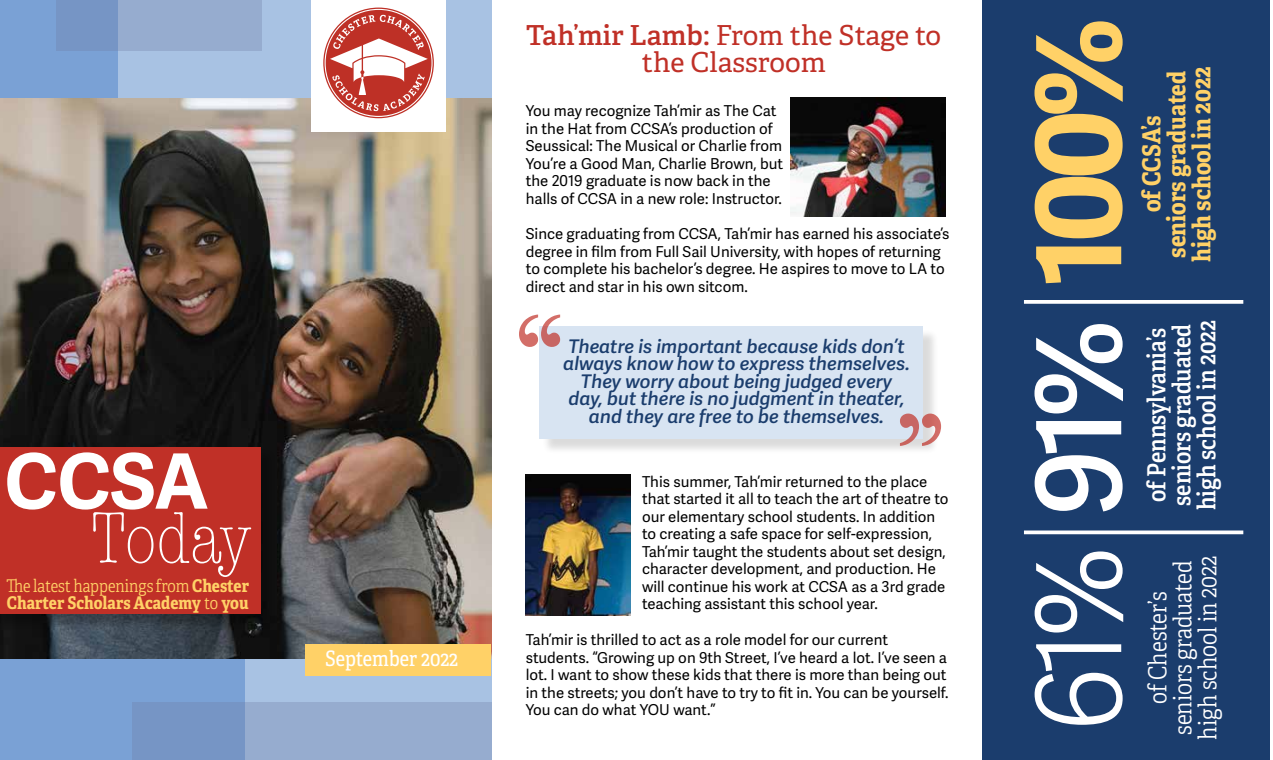
<style>
.page{position:relative;width:1273px;height:760px;background:#fff}
.page>*{position:absolute;margin:0;border:0;box-sizing:border-box;transform-origin:0 0}
.t1{font:125px "Lao MN";color:#c03027}
.t2{font:700 117.5px "Adelle Sans";color:#ffd167}
.t3{font:700 76.25px "Adelle Sans";color:#fff}
.t4{font:300 condensed 75px "American Typewriter";letter-spacing:-.015em;color:#fff}
.t5{font:27.5px/26.2px "Adelle";color:#c03027;text-align:center}
.t6{font:600 25px/25px "Adelle Condensed";color:#fff;text-align:center}
.t7{font:300 25px/25px "Adelle Condensed";color:#fff;text-align:center}
.t8{font:700 25px/25px "Adelle Condensed";color:#ffd167;text-align:center}
.t9{font:21.25px "Adelle Condensed";color:#fff}
.t10{font:italic 600 18.75px/17.5px "Adelle Sans";color:#1b3d6d;text-align:center}
.t11{font:700 17.5px/16.2px "Adelle Condensed";color:#ffd167}
.t12{font:15px/17.5px "Adelle Sans";color:#000}
.s1{font-weight:300}
.s2{font-weight:600}
.s3{font-weight:300;color:#fff}
.s4{font-weight:600;color:#fff}
</style>
<div class="page">
<div style="left:982px;top:0;width:287px;height:759px;background:#1b3d6d"></div>
<div style="left:0;top:0;width:492px;height:759px;background:#a8c2e3"></div>
<div style="left:0;top:0;width:117px;height:672px;background:#7aa1d5"></div>
<div style="left:0;top:609px;width:244px;height:150px;background:#7aa1d5"></div>
<svg style="left:57px;top:0;width:205px;height:51px;fill:#96accf"></svg>
<svg style="left:132px;top:701px;width:360px;height:58px;fill:#96accf"></svg>
<img style="left:0;top:98px;width:492px;height:560px">
<div style="left:311px;top:0;width:134px;height:131px;background:#fff"></div>
<svg style="left:324px;top:9px;width:108px;height:108px"></svg>
<div style="left:0;top:448px;width:276px;height:181px;background:#000;opacity:.25"></div>
<div style="left:0;top:446px;width:260px;height:167px;background:#c03027"></div>
<div style="left:305px;top:644px;width:186px;height:31px;background:#ffd167"></div>
<svg style="left:1024px;top:530px;width:219px;height:4px"></svg>
<hr style="left:1024px;top:300px;width:219px;height:3px;background:#fff">
<div style="left:541px;top:328px;width:398px;height:126px;background:#000;opacity:.5"></div>
<div style="left:539px;top:326px;width:384px;height:113px;background:#d8e4f2"></div>
<img style="left:790px;top:97px;width:155px;height:119px">
<img style="left:526px;top:474px;width:105px;height:140px">
<h3 class="t3" style="left:4px;top:435px;width:205px">CCSA</h3>
<h3 class="t4" style="left:90px;top:487px;width:162px">Today</h3>
<p class="t11" style="left:6px;top:577px;width:244px"><span class="s1">The latest happenings from</span>Chester<br>Charter Scholars Academy <span class="s1">to</span> you</p>
<h3 class="t9" style="left:325px;top:645px;width:135px">September 2022</h3>
<h3 class="t5" style="left:526px;top:23px;width:416px"><span class="s2">Tah’mir Lamb:</span> From the Stage to the Classroom</h3>
<p class="t12" style="left:526px;top:103px;width:259px">You may recognize Tah’mir as The Cat in the Hat from CCSA’s production of Seussical: The Musical or Charlie from You’re a Good Man, Charlie Brown, but the 2019 graduate is now back in the halls of CCSA in a new role: Instructor.</p>
<p class="t12" style="left:526px;top:226px;width:425px">Since graduating from CCSA, Tah’mir has earned his associate’s degree in film from Full Sail University, with hopes of returning to complete his bachelor’s degree. He aspires to move to LA to direct and star in his own sitcom.</p>
<h1 class="t1" style="left:514px;top:285px;width:51px">“</h1>
<p class="t10" style="left:568px;top:338px;width:338px">Theatre is important because kids don’t</p>
<p class="t10" style="left:563px;top:355px;width:348px">always know how to express themselves.</p>
<p class="t10" style="left:568px;top:373px;width:338px">They worry about being judged every day, but there is no judgment in theater,</p>
<p class="t10" style="left:589px;top:408px;width:297px">and they are free to be themselves.</p>
<h1 class="t1" style="left:945px;top:475px;width:51px;rotate:-180deg">“</h1>
<p class="t12" style="left:642px;top:473px;width:308px">This summer, Tah’mir returned to the place that started it all to teach the art of theatre to our elementary school students. In addition to creating a safe space for self-expression, Tah’mir taught the students about set design, character development, and production. He will continue his work at CCSA as a 3rd grade teaching assistant this school year.</p>
<p class="t12" style="left:526px;top:631px;width:424px">Tah’mir is thrilled to act as a role model for our current students. “Growing up on 9th Street, I’ve heard a lot. I’ve seen a lot. I want to show these kids that there is more than being out in the streets; you don’t have to try to fit in. You can be yourself.<br>You can do what YOU want.”</p>
<h2 class="t2" style="left:1008px;top:732px;width:715px;rotate:-90deg"><span class="s3">61%</span> <span class="s4">91%</span> 100%</h2>
<h3 class="t8" style="left:1139px;top:261px;width:197px;rotate:-90deg">of CCSA’s<br>seniors graduated high school in 2022</h3>
<h3 class="t6" style="left:1144px;top:509px;width:192px;rotate:-90deg">of Pennsylvania’s seniors graduated high school in 2022</h3>
<h3 class="t7" style="left:1145px;top:739px;width:185px;rotate:-90deg">of Chester’s seniors graduated high school in 2022</h3>
</div>
